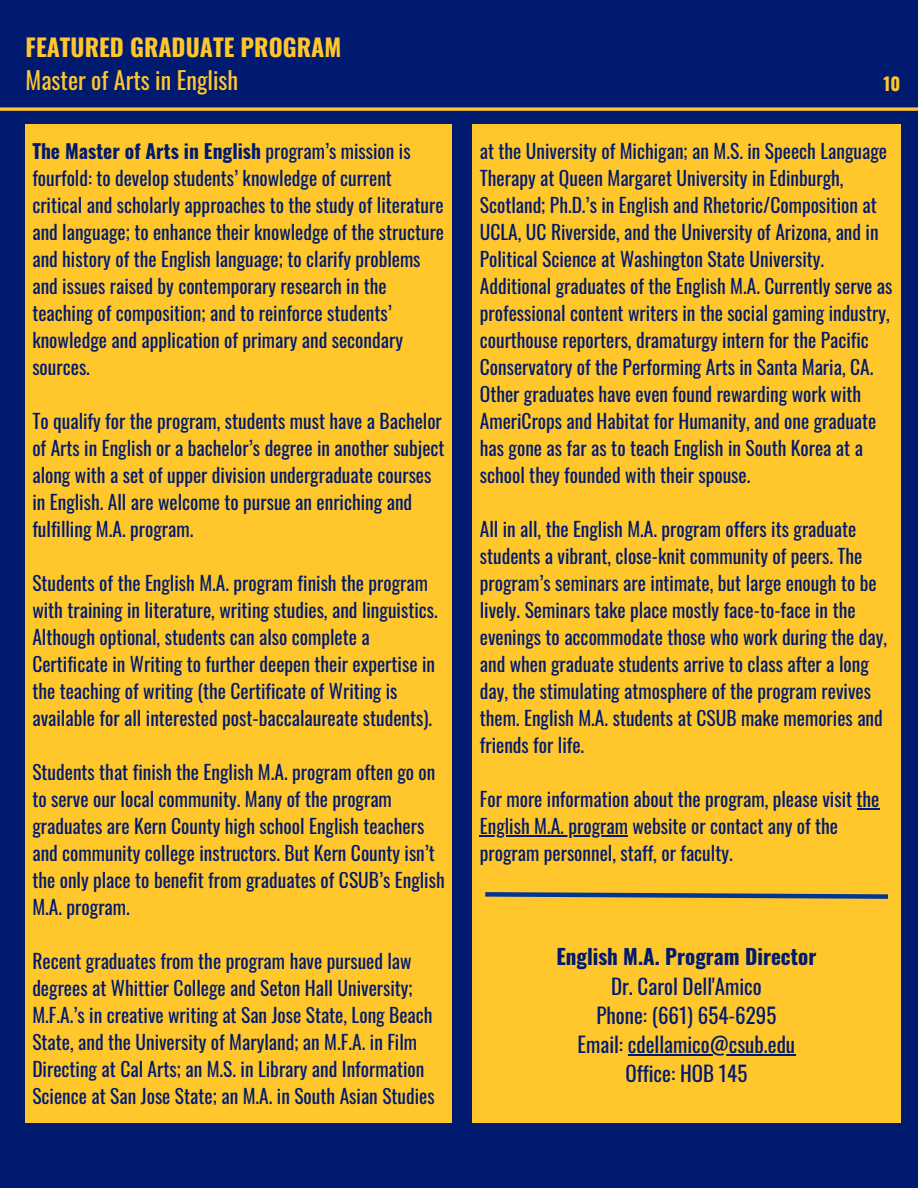
<style>
.page{position:relative;width:918px;height:1188px;background:#001a70}
.page>*{position:absolute;margin:0;border:0;box-sizing:border-box;transform-origin:0 0}
.t1{font:700 24px "Oswald";color:#ffc72c}
.t2{font:24px "Oswald";color:#ffc72c}
.t3{font:21px "Oswald";color:#001a70}
.t4{font:700 21px "Oswald";color:#001a70}
.t5{font:19.5px/27px "Oswald";color:#001a70}
.t6{font:700 18px "Oswald";color:#ffc72c}
.s1{font-weight:700}
</style>
<div class="page">
<div style="left:26px;top:124px;width:426px;height:999px;background:#ffc72c"></div>
<div style="left:472px;top:124px;width:428px;height:999px;background:#ffc72c"></div>
<svg style="left:0;top:107px;width:918px;height:4px;background:#d7ac36"></svg>
<svg style="left:857px;top:809px;width:22px;height:1px"></svg>
<hr style="left:480px;top:836px;width:148px;height:1px;background:#001a70">
<svg style="left:485px;top:892px;width:403px;height:7px"></svg>
<hr style="left:628px;top:1054px;width:167px;height:1px;background:#001a70">
<p class="t1" style="left:26px;top:28px;width:317px">FEATURED GRADUATE PROGRAM</p>
<p class="t2" style="left:26px;top:61px;width:214px">Master of Arts in English</p>
<p class="t6" style="left:884px;top:70px;width:18px">10</p>
<p class="t5" style="left:32px;top:137px;width:413px"><span class="s1">The Master of Arts in English</span> program’s mission is fourfold: to develop students’ knowledge of current critical and scholarly approaches to the study of literature and language; to enhance their knowledge of the structure and history of the English language; to clarify problems and issues raised by contemporary research in the teaching of composition; and to reinforce students’ knowledge and application of primary and secondary sources.</p>
<p class="t5" style="left:32px;top:407px;width:414px">To qualify for the program, students must have a Bachelor of Arts in English or a bachelor’s degree in another subject along with a set of upper division undergraduate courses in English. All are welcome to pursue an enriching and fulfilling M.A. program.</p>
<p class="t5" style="left:32px;top:569px;width:407px">Students of the English M.A. program finish the program with training in literature, writing studies, and linguistics.<br>Although optional, students can also complete a Certificate in Writing to further deepen their expertise in the teaching of writing (the Certificate of Writing is available for all interested post-baccalaureate students).</p>
<p class="t5" style="left:32px;top:758px;width:414px">Students that finish the English M.A. program often go on to serve our local community. Many of the program graduates are Kern County high school English teachers and community college instructors. But Kern County isn’t the only place to benefit from graduates of CSUB’s English M.A. program.</p>
<p class="t5" style="left:32px;top:947px;width:404px">Recent graduates from the program have pursued law degrees at Whittier College and Seton Hall University; M.F.A.’s in creative writing at San Jose State, Long Beach State, and the University of Maryland; an M.F.A. in Film Directing at Cal Arts; an M.S. in Library and Information Science at San Jose State; an M.A. in South Asian Studies</p>
<p class="t5" style="left:480px;top:137px;width:414px">at the University of Michigan; an M.S. in Speech Language Therapy at Queen Margaret University in Edinburgh, Scotland; Ph.D.’s in English and Rhetoric/Composition at UCLA, UC Riverside, and the University of Arizona, and in Political Science at Washington State University.<br>Additional graduates of the English M.A. Currently serve as professional content writers in the social gaming industry, courthouse reporters, dramaturgy intern for the Pacific Conservatory of the Performing Arts in Santa Maria, CA.<br>Other graduates have even found rewarding work with AmeriCrops and Habitat for Humanity, and one graduate has gone as far as to teach English in South Korea at a school they founded with their spouse.</p>
<p class="t5" style="left:480px;top:515px;width:409px">All in all, the English M.A. program offers its graduate students a vibrant, close-knit community of peers. The program’s seminars are intimate, but large enough to be lively. Seminars take place mostly face-to-face in the evenings to accommodate those who work during the day, and when graduate students arrive to class after a long day, the stimulating atmosphere of the program revives them. English M.A. students at CSUB make memories and friends for life.</p>
<p class="t5" style="left:480px;top:785px;width:401px">For more information about the program, please visit the<br>English M.A. program website or contact any of the program personnel, staff, or faculty.</p>
<p class="t4" style="left:556px;top:940px;width:261px">English M.A. Program Director</p>
<p class="t3" style="left:611px;top:970px;width:152px">Dr. Carol Dell'Amico</p>
<p class="t3" style="left:596px;top:999px;width:181px">Phone: (661) 654-6295</p>
<p class="t3" style="left:578px;top:1028px;width:219px">Email: cdellamico@csub.edu</p>
<p class="t3" style="left:625px;top:1057px;width:123px">Office: HOB 145</p>
</div>
